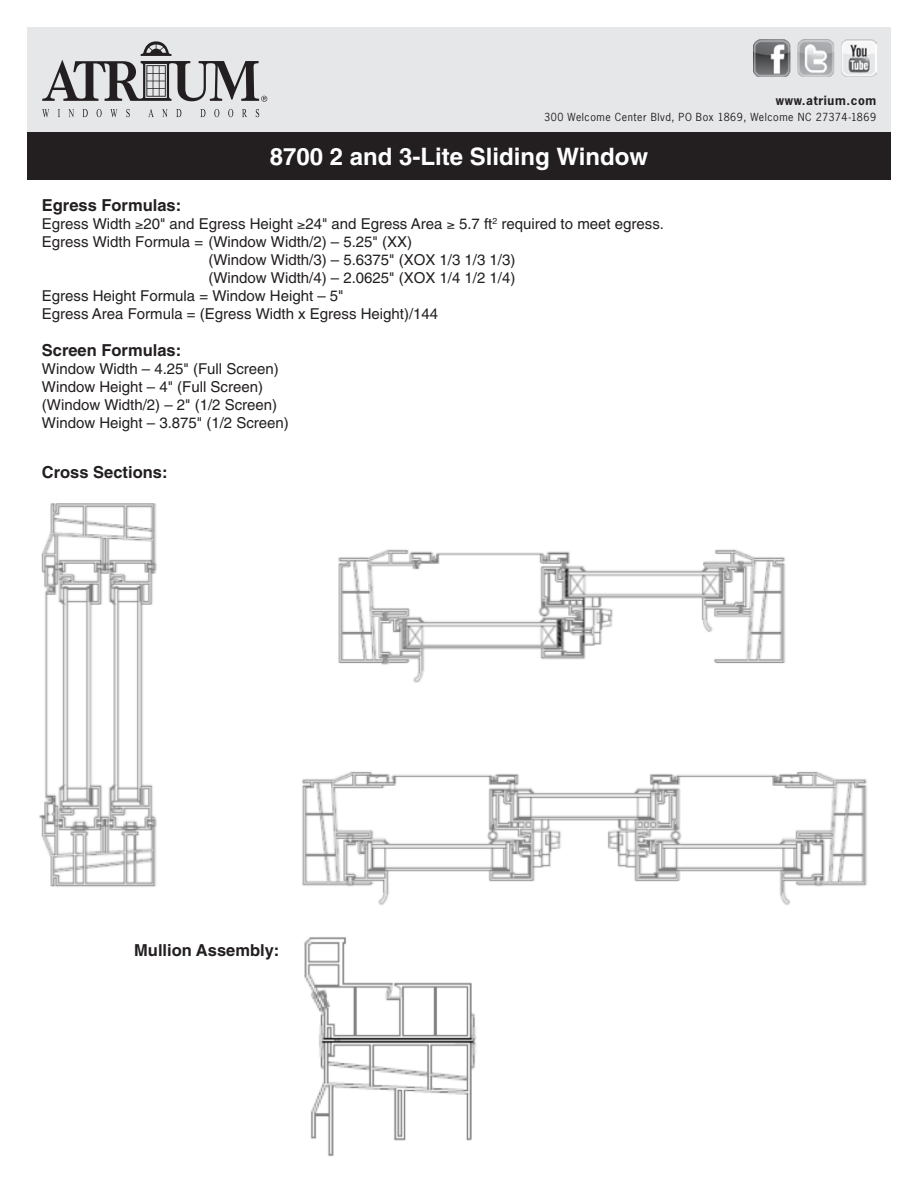
<style>
.page{position:relative;width:918px;height:1188px;background:#fff}
.page>*{position:absolute;margin:0;border:0;box-sizing:border-box;transform-origin:0 0}
.t1{font:700 24px "Helvetica";color:#fff}
.t2{font:700 16.5px "Helvetica";color:#231f20}
.t3{font:15px/18px "Helvetica";color:#231f20}
.t4{font:700 12px "News Gothic Std";letter-spacing:.05em;color:#231f20}
.t5{font:10.5px "News Gothic Std";letter-spacing:.05em;color:#231f20}
</style>
<div class="page">
<div style="left:27px;top:27px;width:864px;height:109px;background:#e6e7e9"></div>
<div style="left:27px;top:132px;width:864px;height:7px;background:#231f20"></div>
<svg style="left:42px;top:41px;width:225px;height:76px"></svg>
<img style="left:753px;top:40px;width:123px;height:36px">
<div style="left:27px;top:136px;width:864px;height:44px;background:#231f20"></div>
<img style="left:304px;top:937px;width:173px;height:219px">
<img style="left:39px;top:503px;width:828px;height:403px">
<p class="t4" style="left:776px;top:92px;width:102px">www.atrium.com</p>
<p class="t5" style="left:544px;top:111px;width:333px">300 Welcome Center Blvd, PO Box 1869, Welcome NC 27374-1869</p>
<h1 class="t1" style="left:270px;top:142px;width:380px">8700 2 and 3-Lite Sliding Window</h1>
<p class="t2" style="left:42px;top:195px;width:141px">Egress Formulas:</p>
<p class="t3" style="left:42px;top:215px;width:624px">Egress Width ≥20" and Egress Height ≥24" and Egress Area ≥ 5.7 ft<sup>2</sup> required to meet egress.</p>
<p class="t3" style="left:42px;top:233px;width:372px">Egress Width Formula = (Window Width/2) – 5.25" (XX)</p>
<p class="t3" style="left:208px;top:251px;width:309px">(Window Width/3) – 5.6375" (XOX 1/3 1/3 1/3)</p>
<p class="t3" style="left:208px;top:269px;width:309px">(Window Width/4) – 2.0625" (XOX 1/4 1/2 1/4)</p>
<p class="t3" style="left:42px;top:287px;width:303px">Egress Height Formula = Window Height – 5"</p>
<p class="t3" style="left:42px;top:305px;width:398px">Egress Area Formula = (Egress Width x Egress Height)/144</p>
<p class="t2" style="left:42px;top:340px;width:141px">Screen Formulas:</p>
<p class="t3" style="left:42px;top:360px;width:249px">Window Width – 4.25" (Full Screen)<br>Window Height – 4" (Full Screen) (Window Width/2) – 2" (1/2 Screen)<br>Window Height – 3.875" (1/2 Screen)</p>
<p class="t2" style="left:42px;top:462px;width:127px">Cross Sections:</p>
<p class="t2" style="left:134px;top:940px;width:147px">Mullion Assembly:</p>
</div>
